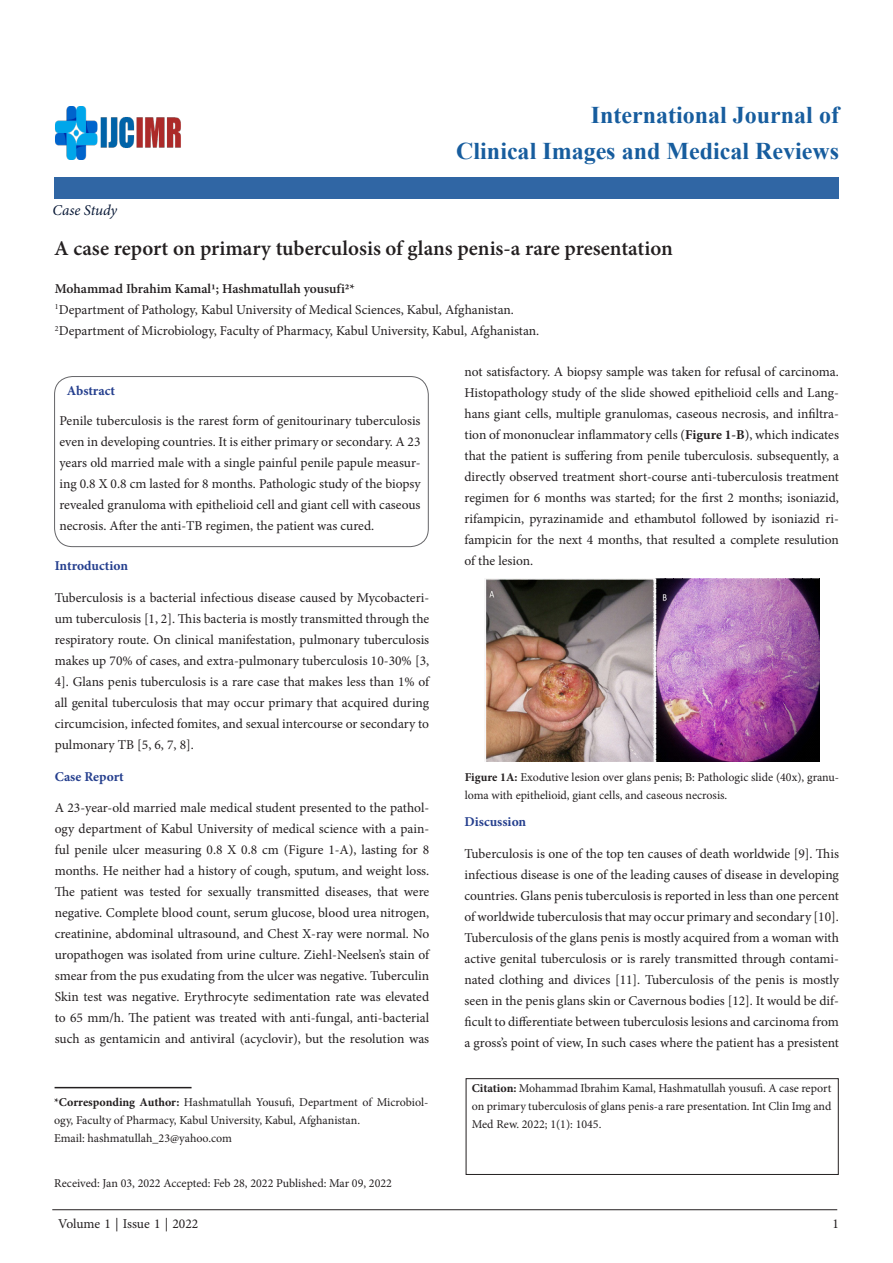
<style>
.page{position:relative;width:893px;height:1263px;background:#fff}
.page>*{position:absolute;margin:0;border:0;box-sizing:border-box;transform-origin:0 0}
.t1{font:700 24px "Times New Roman";color:#175d9e}
.Tittle{font:600 21px "Minion Pro";color:#231f20}
.t2{font:italic 15px "Minion Pro";letter-spacing:-.005em;color:#071735}
.side_heading_new{font:13.5px/21px "Minion Pro";letter-spacing:-.005em;color:#231f20;text-align:justify}
.Paragraph_Style_1{font:13.5px/21px "Minion Pro";color:#231f20;text-align:justify}
.Paragraph_Style_1-2{font:600 13.5px "Minion Pro";color:#231f20}
.side_heading_new-2{font:700 13.5px "Minion Pro";color:#253f8e}
.Paragraph_Style_1-3{font:700 13.5px "Minion Pro";color:#253f8e}
.Paragraph_Style_1-4{font:12px/18px "Minion Pro";color:#231f20;text-align:justify}
.side_heading_new-3{font:12px/18px "Minion Pro";letter-spacing:-.005em;color:#231f20}
.s1{font-weight:700}
</style>
<div class="page">
<hr style="left:52px;top:1209px;width:785px;height:1px;background:#231f20">
<div style="left:54px;top:178px;width:785px;height:21px;background:#3066a4"></div>
<img style="left:55px;top:107px;width:126px;height:52px">
<div style="left:466px;top:1078px;width:372px;height:97px;border:1px solid #231f20"></div>
<div style="left:54px;top:376px;width:374px;height:171px;border:1px solid #656568;border-radius:18px"></div>
<hr style="left:55px;top:1087px;width:137px;height:1px;background:#231f20">
<img style="left:484px;top:579px;width:336px;height:183px">
<p class="t2" style="left:52px;top:200px;width:66px">Case Study</p>
<p class="t1" style="left:591px;top:98px;width:250px">International Journal of</p>
<p class="t1" style="left:456px;top:134px;width:384px">Clinical Images and Medical Reviews</p>
<p class="Tittle" style="left:54px;top:234px;width:620px">A case report on primary tuberculosis of glans penis-a rare presentation</p>
<p class="Paragraph_Style_1-2" style="left:55px;top:279px;width:302px">Mohammad Ibrahim Kamal1; Hashmatullah yousufi2*</p>
<p class="Paragraph_Style_1" style="left:55px;top:299px;width:461px"><sup>1</sup>Department of Pathology, Kabul University of Medical Sciences, Kabul, Afghanistan.</p>
<p class="Paragraph_Style_1" style="left:55px;top:320px;width:486px"><sup>2</sup>Department of Microbiology, Faculty of Pharmacy, Kabul University, Kabul, Afghanistan.</p>
<p class="Paragraph_Style_1-3" style="left:67px;top:381px;width:50px">Abstract</p>
<p class="Paragraph_Style_1" style="left:59px;top:411px;width:363px">Penile tuberculosis is the rarest form of genitourinary tuberculosis even in developing countries. It is either primary or secondary. A 23 years old married male with a single painful penile papule measur&shy;ing 0.8 X 0.8 cm lasted for 8 months. Pathologic study of the biopsy revealed granuloma with epithelioid cell and giant cell with caseous necrosis. After the anti-TB regimen, the patient was cured.</p>
<p class="side_heading_new-2" style="left:55px;top:556px;width:75px">Introduction</p>
<p class="side_heading_new" style="left:55px;top:587px;width:376px">Tuberculosis is a bacterial infectious disease caused by Mycobacteri&shy;um tuberculosis [1, 2]. This bacteria is mostly transmitted through the respiratory route. On clinical manifestation, pulmonary tuberculosis makes up 70% of cases, and extra-pulmonary tuberculosis 10-30% [3, 4]. Glans penis tuberculosis is a rare case that makes less than 1% of all genital tuberculosis that may occur primary that acquired during circumcision, infected fomites, and sexual intercourse or secondary to pulmonary TB [5, 6, 7, 8].</p>
<p class="side_heading_new-2" style="left:55px;top:767px;width:71px">Case Report</p>
<p class="side_heading_new" style="left:55px;top:798px;width:376px">A 23-year-old married male medical student presented to the pathol&shy;ogy department of Kabul University of medical science with a pain&shy;ful penile ulcer measuring 0.8 X 0.8 cm (Figure 1-A), lasting for 8 months. He neither had a history of cough, sputum, and weight loss.<br>The patient was tested for sexually transmitted diseases, that were negative. Complete blood count, serum glucose, blood urea nitrogen, creatinine, abdominal ultrasound, and Chest X-ray were normal. No uropathogen was isolated from urine culture. Ziehl-Neelsen’s stain of smear from the pus exudating from the ulcer was negative. Tuberculin Skin test was negative. Erythrocyte sedimentation rate was elevated to 65 mm/h. The patient was treated with anti-fungal, anti-bacterial such as gentamicin and antiviral (acyclovir), but the resolution was</p>
<p class="side_heading_new-3" style="left:54px;top:1093px;width:376px"><span class="s1">*Corresponding Author:</span> Hashmatullah Yousufi, Department of Microbiol&shy;ogy, Faculty of Pharmacy, Kabul University, Kabul, Afghanistan.</p>
<p class="side_heading_new-3" style="left:54px;top:1129px;width:179px">Email: hashmatullah_23@yahoo.com</p>
<p class="Paragraph_Style_1-4" style="left:54px;top:1174px;width:339px">Received: Jan 03, 2022 Accepted: Feb 28, 2022 Published: Mar 09, 2022</p>
<p class="side_heading_new" style="left:464px;top:361px;width:376px">not satisfactory. A biopsy sample was taken for refusal of carcinoma.<br>Histopathology study of the slide showed epithelioid cells and Lang&shy;hans giant cells, multiple granulomas, caseous necrosis, and infiltra&shy;tion of mononuclear inflammatory cells (<span class="s1">Figure 1-B</span>), which indicates that the patient is suffering from penile tuberculosis. subsequently, a directly observed treatment short-course anti-tuberculosis treatment regimen for 6 months was started; for the first 2 months; isoniazid, rifampicin, pyrazinamide and ethambutol followed by isoniazid ri&shy;fampicin for the next 4 months, that resulted a complete resulution of the lesion.</p>
<p class="Paragraph_Style_1-4" style="left:465px;top:769px;width:376px"><span class="s1">Figure 1A:</span> Exodutive lesion over glans penis; B: Pathologic slide (40x), granu&shy;loma with epithelioid, giant cells, and caseous necrosis.</p>
<p class="side_heading_new-2" style="left:464px;top:812px;width:63px">Discussion</p>
<p class="side_heading_new" style="left:464px;top:843px;width:376px">Tuberculosis is one of the top ten causes of death worldwide [9]. This infectious disease is one of the leading causes of disease in developing countries. Glans penis tuberculosis is reported in less than one percent of worldwide tuberculosis that may occur primary and secondary [10].<br>Tuberculosis of the glans penis is mostly acquired from a woman with active genital tuberculosis or is rarely transmitted through contami&shy;nated clothing and divices [11]. Tuberculosis of the penis is mostly seen in the penis glans skin or Cavernous bodies [12]. It would be dif&shy;ficult to differentiate between tuberculosis lesions and carcinoma from a gross’s point of view, In such cases where the patient has a presistent</p>
<p class="Paragraph_Style_1-4" style="left:472px;top:1079px;width:361px"><span class="s1">Citation:</span> Mohammad Ibrahim Kamal, Hashmatullah yousufi. A case report on primary tuberculosis of glans penis-a rare presentation. Int Clin Img and Med Rew. 2022; 1(1): 1045.</p>
<p class="side_heading_new" style="left:58px;top:1213px;width:142px">Volume 1 | Issue 1 | 2022</p>
<p class="side_heading_new" style="left:832px;top:1213px;width:8px">1</p>
</div>
